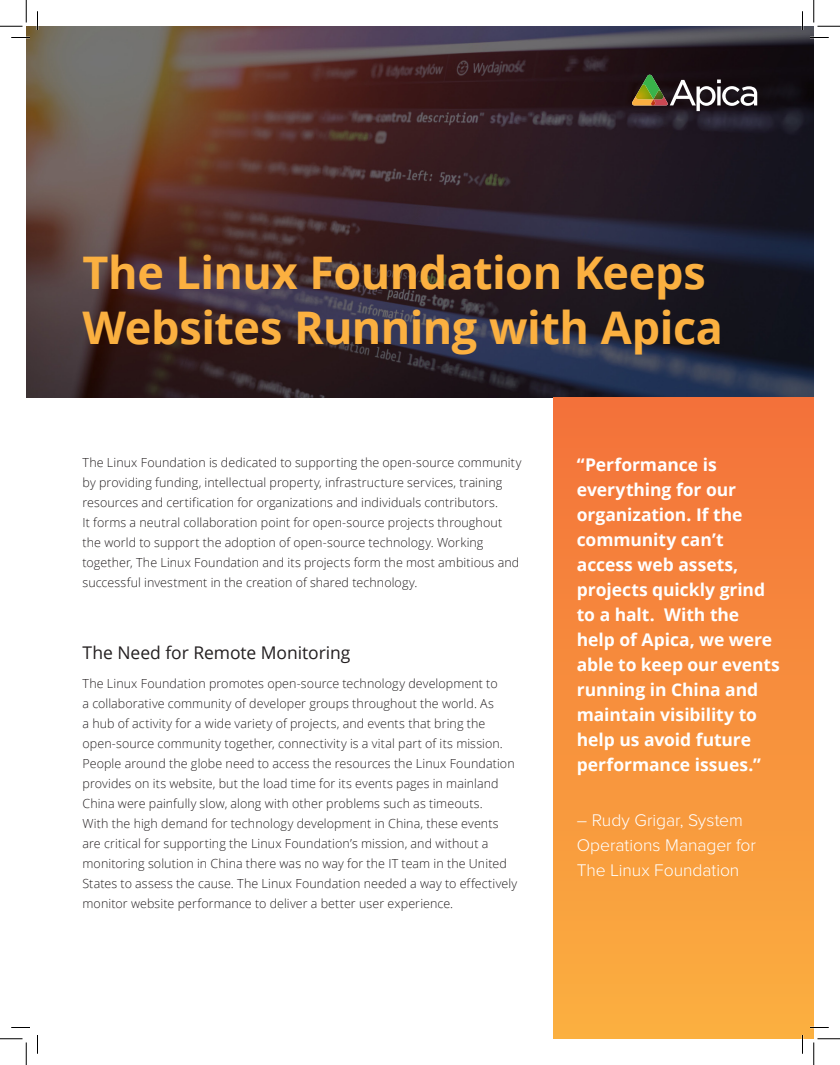
<style>
.page{position:relative;width:840px;height:1065px;background:#fff}
.page>*{position:absolute;margin:0;border:0;box-sizing:border-box;transform-origin:0 0}
.DS_-_Datasheet_title{font:700 45px/55px "Open Sans";letter-spacing:-.01em;color:#fbb040}
.DS_-_Section_header{font:700 17.5px/25px "Open Sans";letter-spacing:-.005em;color:#fff}
.DS_-_Section_header-2{font:300 17.5px/25px "Proxima Nova";letter-spacing:-.005em;color:#fff}
.DS_-_Sub_head{font:17.5px "Open Sans";letter-spacing:-.005em;color:#231f20}
.DS_-_Bulleted_list{font:300 12.5px/20px "Open Sans";letter-spacing:.005em;color:#231f20}
</style>
<div class="page">
<img style="left:26px;top:26px;width:788px;height:372px">
<svg style="left:632px;top:75px;width:125px;height:36px;background:#534d43"></svg>
<div style="left:553px;top:398px;width:261px;height:641px;background:linear-gradient(to bottom,#f3713a,#fbb040)"></div>
<svg style="left:11px;top:37px;width:19px;height:1px"></svg>
<svg style="left:810px;top:37px;width:19px;height:1px"></svg>
<svg style="left:11px;top:1027px;width:19px;height:1px"></svg>
<svg style="left:810px;top:1027px;width:19px;height:1px"></svg>
<svg style="left:37px;top:11px;width:1px;height:19px"></svg>
<svg style="left:37px;top:1035px;width:1px;height:19px"></svg>
<svg style="left:802px;top:11px;width:1px;height:19px"></svg>
<svg style="left:802px;top:1035px;width:1px;height:19px"></svg>
<svg style="left:0;top:0;width:27px;height:27px"></svg>
<svg style="left:0;top:1039px;width:27px;height:26px"></svg>
<svg style="left:814px;top:0;width:26px;height:27px"></svg>
<svg style="left:814px;top:1039px;width:26px;height:26px"></svg>
<p class="DS_-_Datasheet_title" style="left:82px;top:244px;width:642px">The Linux Foundation Keeps<br>Websites Running with Apica</p>
<p class="DS_-_Bulleted_list" style="left:82px;top:452px;width:440px">The Linux Foundation is dedicated to supporting the open-source community by providing funding, intellectual property, infrastructure services, training resources and certification for organizations and individuals contributors.<br>It forms a neutral collaboration point for open-source projects throughout the world to support the adoption of open-source technology. Working together, The Linux Foundation and its projects form the most ambitious and successful investment in the creation of shared technology.</p>
<p class="DS_-_Sub_head" style="left:82px;top:641px;width:269px">The Need for Remote Monitoring</p>
<p class="DS_-_Bulleted_list" style="left:82px;top:673px;width:436px">The Linux Foundation promotes open-source technology development to<br>a collaborative community of developer groups throughout the world. As<br>a hub of activity for a wide variety of projects, and events that bring the open-source community together, connectivity is a vital part of its mission.<br>People around the globe need to access the resources the Linux Foundation provides on its website, but the load time for its events pages in mainland China were painfully slow, along with other problems such as timeouts.<br>With the high demand for technology development in China, these events are critical for supporting the Linux Foundation’s mission, and without a monitoring solution in China there was no way for the IT team in the United States to assess the cause. The Linux Foundation needed a way to effectively monitor website performance to deliver a better user experience.</p>
<p class="DS_-_Section_header" style="left:577px;top:452px;width:205px">“Performance is everything for our organization. If the community can’t access web assets, projects quickly grind to a halt. With the help of Apica, we were able to keep our events running in China and maintain visibility to help us avoid future performance issues.”</p>
<p class="DS_-_Section_header-2" style="left:577px;top:808px;width:181px">– Rudy Grigar, System<br>Operations Manager for<br>The Linux Foundation</p>
</div>
